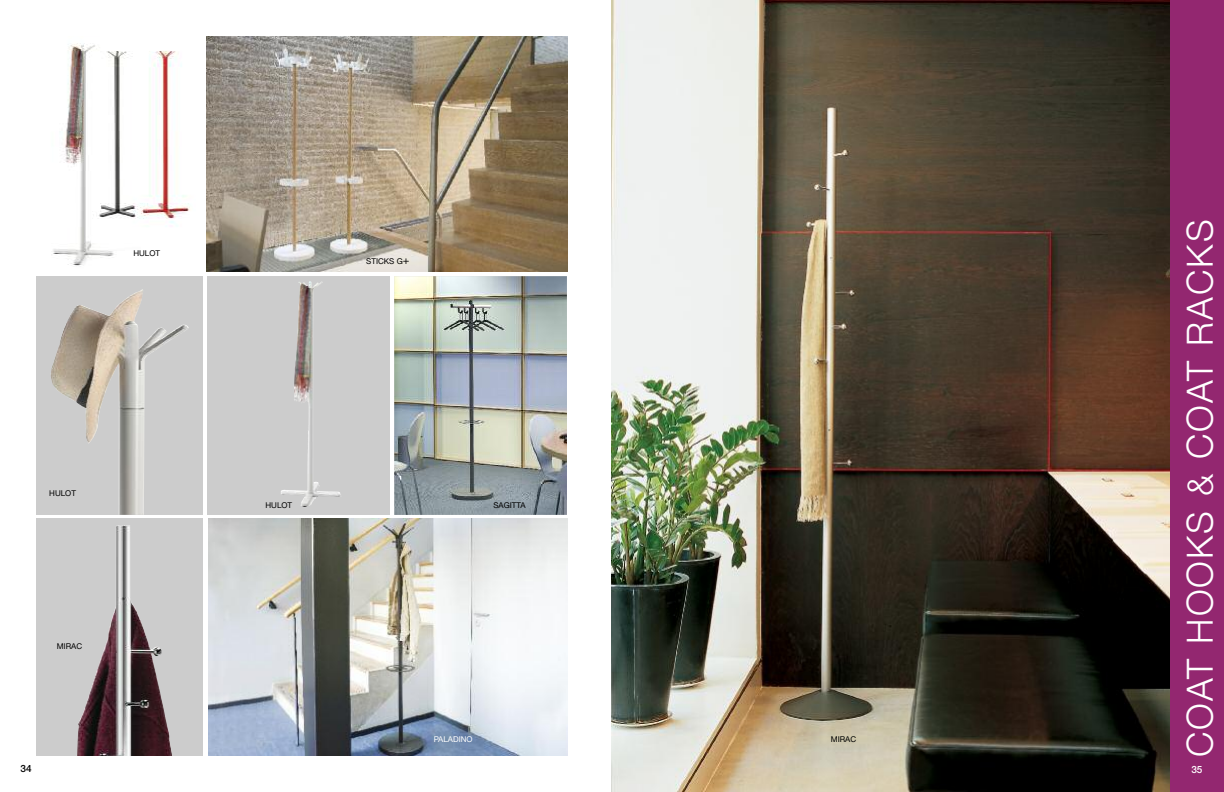
<style>
.page{position:relative;width:1224px;height:792px;background:#fff}
.page>*{position:absolute;margin:0;border:0;box-sizing:border-box;transform-origin:0 0}
.t1{font:300 36px "Helvetica Neue";letter-spacing:.055em;color:#fff}
.t2{font:500 10px "Helvetica Neue";color:#000}
.t3{font:500 10px "Helvetica Neue";color:#fff}
.t4{font:8px "Helvetica Neue";color:#000}
.t5{font:8px "Helvetica Neue";color:#fff}
.s1{font-size:11px}
</style>
<div class="page">
<img style="left:612px;top:0;width:558px;height:792px">
<div style="left:1170px;top:0;width:54px;height:792px;background:#932770"></div>
<div style="left:36px;top:276px;width:166px;height:239px;background:#ccc"></div>
<img style="left:51px;top:289px;width:138px;height:226px">
<img style="left:207px;top:36px;width:360px;height:235px">
<div style="left:36px;top:519px;width:166px;height:237px;background:#ccc"></div>
<img style="left:77px;top:525px;width:95px;height:231px">
<div style="left:208px;top:276px;width:182px;height:239px;background:#ccc"></div>
<img style="left:281px;top:402px;width:28px;height:92px">
<img style="left:394px;top:276px;width:173px;height:239px">
<img style="left:208px;top:519px;width:359px;height:237px">
<img style="left:53px;top:43px;width:137px;height:223px">
<p class="t4" style="left:133px;top:250px;width:28px">HULOT</p>
<p class="t4" style="left:49px;top:490px;width:28px">HULOT</p>
<p class="t4" style="left:57px;top:643px;width:27px">MIRAC</p>
<p class="t4" style="left:366px;top:259px;width:45px">STICKS G<span class="s1">+</span></p>
<p class="t4" style="left:266px;top:503px;width:28px">HULOT</p>
<p class="t4" style="left:493px;top:503px;width:34px">SAGITTA</p>
<p class="t5" style="left:434px;top:736px;width:40px">PALADINO</p>
<p class="t4" style="left:831px;top:736px;width:27px">MIRAC</p>
<p class="t1" style="left:1178px;top:757px;width:539px;rotate:-90deg">COAT HOOKS &amp; COAT RACKS</p>
<p class="t2" style="left:20px;top:765px;width:13px">34</p>
<p class="t3" style="left:1191px;top:766px;width:13px">35</p>
</div>
